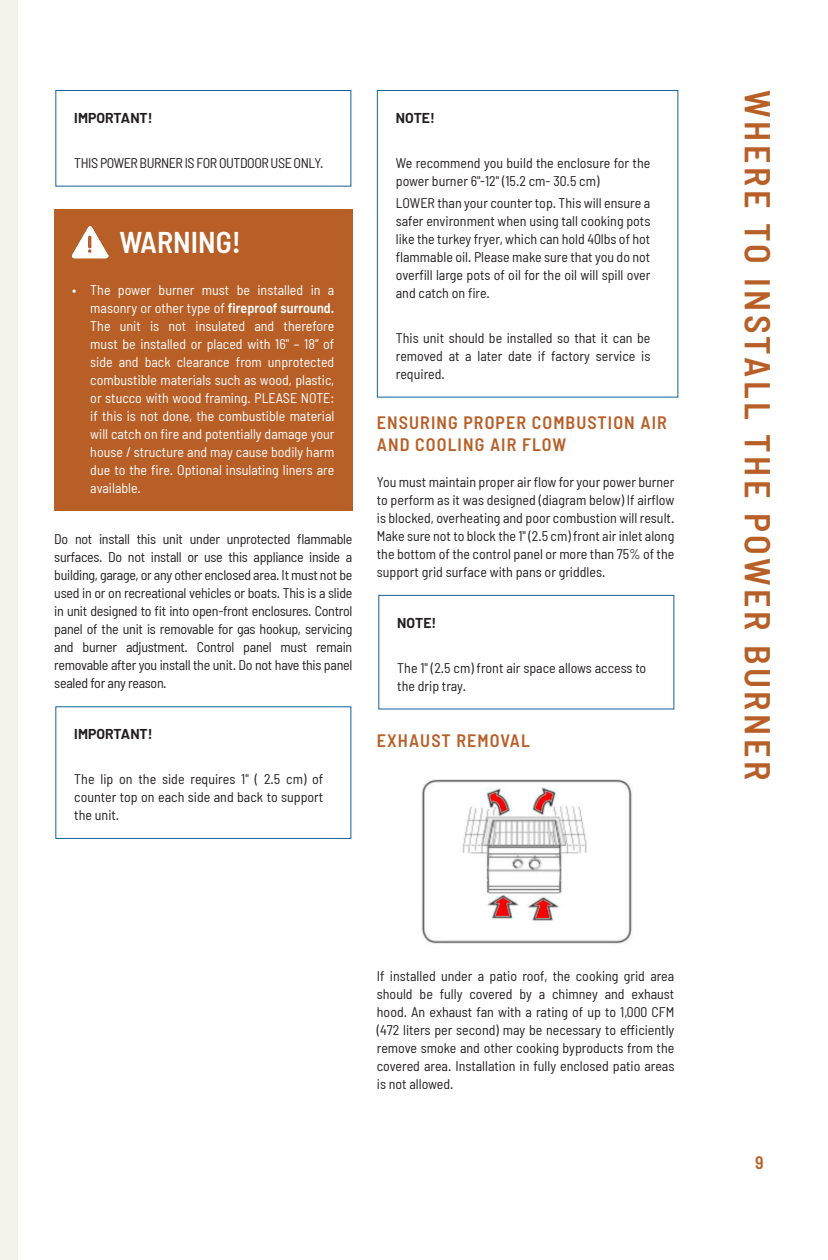
<style>
.page{position:relative;width:828px;height:1260px;background:#fff}
.page>*{position:absolute;margin:0;border:0;box-sizing:border-box;transform-origin:0 0}
.Futura_Caps_Parag{font:600 semi-condensed 36px "Barlow";letter-spacing:.1em;color:#b85f28}
.WARNING{font:600 semi-condensed 30px "Barlow";color:#fff}
.H2{font:600 semi-condensed 18px/22px "Barlow";letter-spacing:.06em;color:#b85f28}
.BODY_COPY_BLACK{font:semi-condensed 14px/18px "Barlow";color:#231f20;text-align:justify}
.BULLET_POINT_BODY{font:semi-condensed 14px/18px "Barlow";color:#231f20;text-align:justify}
.t1{font:semi-condensed 14px/18px "Barlow";color:#fff;text-align:justify}
.BULLET_POINT_BODY-2{font:semi-condensed 14px "Barlow";letter-spacing:-.03em;color:#231f20}
.IMPORTANT{font:700 14px "Barlow";color:#231f20}
.s1{font-weight:600}
</style>
<div class="page">
<div style="left:54px;top:209px;width:298px;height:302px;background:#b85f28"></div>
<img style="left:72px;top:226px;width:37px;height:33px">
<div style="left:55px;top:90px;width:296px;height:97px;border:1px solid #156297"></div>
<div style="left:55px;top:706px;width:296px;height:133px;border:1px solid #156297"></div>
<div style="left:378px;top:595px;width:296px;height:115px;border:1px solid #156297"></div>
<img style="left:421px;top:779px;width:211px;height:165px">
<div style="left:377px;top:90px;width:301px;height:308px;border:1px solid #156297"></div>
<div style="left:0;top:0;width:18px;height:1260px;background:#f4f2eb"></div>
<p class="IMPORTANT" style="left:74px;top:108px;width:80px">IMPORTANT!</p>
<p class="BULLET_POINT_BODY-2" style="left:74px;top:154px;width:251px">THIS POWER BURNER IS FOR OUTDOOR USE ONLY.</p>
<p class="WARNING" style="left:120px;top:224px;width:123px">WARNING!</p>
<p class="t1" style="left:90px;top:281px;width:246px;text-indent:-18px">• The power burner must be installed in a masonry or other type of <span class="s1">fireproof surround.<br></span>The unit is not insulated and therefore must be installed or placed with 16" – 18” of side and back clearance from unprotected combustible materials such as wood, plastic, or stucco with wood framing. PLEASE NOTE: if this is not done, the combustible material will catch on fire and potentially damage your house / structure and may cause bodily harm due to the fire. Optional insulating liners are available.</p>
<p class="BODY_COPY_BLACK" style="left:54px;top:530px;width:300px">Do not install this unit under unprotected flammable surfaces. Do not install or use this appliance inside a building, garage, or any other enclosed area. It must not be used in or on recreational vehicles or boats. This is a slide in unit designed to fit into open-front enclosures. Control panel of the unit is removable for gas hookup, servicing and burner adjustment. Control panel must remain removable after you install the unit. Do not have this panel sealed for any reason.</p>
<p class="IMPORTANT" style="left:74px;top:724px;width:80px">IMPORTANT!</p>
<p class="BULLET_POINT_BODY" style="left:74px;top:770px;width:251px">The lip on the side requires 1" ( 2.5 cm) of counter top on each side and back to support the unit.</p>
<p class="IMPORTANT" style="left:396px;top:108px;width:41px">NOTE!</p>
<p class="BULLET_POINT_BODY" style="left:396px;top:153px;width:256px">We recommend you build the enclosure for the power burner 6"-12" (15.2 cm- 30.5 cm)</p>
<p class="BULLET_POINT_BODY" style="left:396px;top:194px;width:256px">LOWER than your counter top. This will ensure a safer environment when using tall cooking pots like the turkey fryer, which can hold 40lbs of hot flammable oil. Please make sure that you do not overfill large pots of oil for the oil will spill over and catch on fire.</p>
<p class="BULLET_POINT_BODY" style="left:396px;top:328px;width:256px">This unit should be installed so that it can be removed at a later date if factory service is required.</p>
<p class="H2" style="left:377px;top:411px;width:292px">ENSURING PROPER COMBUSTION AIR<br>AND COOLING AIR FLOW</p>
<p class="BODY_COPY_BLACK" style="left:377px;top:472px;width:299px">You must maintain proper air flow for your power burner to perform as it was designed (diagram below) If airflow is blocked, overheating and poor combustion will result.<br>Make sure not to block the 1" (2.5 cm) front air inlet along the bottom of the control panel or more than 75% of the support grid surface with pans or griddles.</p>
<p class="IMPORTANT" style="left:397px;top:612px;width:41px">NOTE!</p>
<p class="BULLET_POINT_BODY" style="left:397px;top:658px;width:251px">The 1" (2.5 cm) front air space allows access to the drip tray.</p>
<p class="H2" style="left:377px;top:729px;width:155px">EXHAUST REMOVAL</p>
<p class="BODY_COPY_BLACK" style="left:377px;top:967px;width:299px">If installed under a patio roof, the cooking grid area should be fully covered by a chimney and exhaust hood. An exhaust fan with a rating of up to 1,000 CFM (472 liters per second) may be necessary to efficiently remove smoke and other cooking byproducts from the covered area. Installation in fully enclosed patio areas is not allowed.</p>
<p class="Futura_Caps_Parag" style="left:780px;top:90px;width:692px;rotate:90deg">WHERE TO INSTALL THE POWER BURNER</p>
<p class="H2" style="left:755px;top:1151px;width:10px">9</p>
</div>
